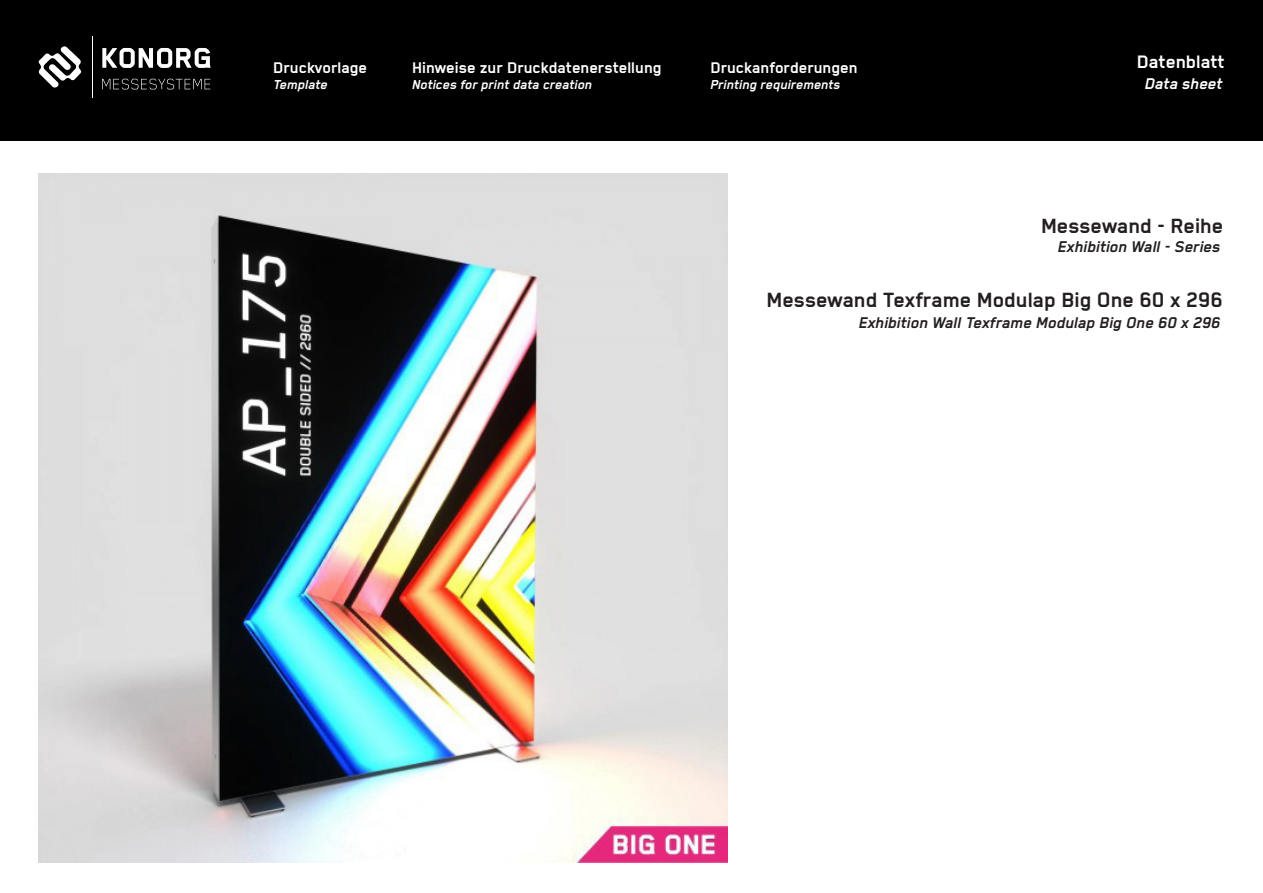
<style>
.page{position:relative;width:1263px;height:893px;background:#fff}
.page>*{position:absolute;margin:0;border:0;box-sizing:border-box;transform-origin:0 0}
.t1{font:700 24px "Blender";color:#231f20}
.t2{font:700 21px "Blender";color:#fff}
.t3{font:italic 700 18px "Blender";color:#231f20}
.t4{font:700 18px "Blender";color:#fff}
.t5{font:italic 700 18px "Blender";color:#fff}
.t6{font:italic 700 15px "Blender";color:#fff}
</style>
<div class="page">
<div style="left:0;top:0;width:1263px;height:140px;background:#000001"></div>
<svg style="left:38px;top:46px;width:44px;height:42px"></svg>
<svg style="left:102px;top:48px;width:109px;height:20px"></svg>
<svg style="left:102px;top:79px;width:108px;height:10px"></svg>
<hr style="left:92px;top:36px;width:1px;height:62px;background:#fff">
<img style="left:39px;top:173px;width:689px;height:689px">
<p class="t4" style="left:273px;top:58px;width:95px">Druckvorlage</p>
<p class="t6" style="left:273px;top:77px;width:56px">Template</p>
<p class="t4" style="left:412px;top:58px;width:251px">Hinweise zur Druckdatenerstellung</p>
<p class="t6" style="left:412px;top:77px;width:182px">Notices for print data creation</p>
<p class="t4" style="left:710px;top:58px;width:149px">Druckanforderungen</p>
<p class="t6" style="left:710px;top:77px;width:132px">Printing requirements</p>
<p class="t2" style="left:1137px;top:50px;width:89px">Datenblatt</p>
<p class="t5" style="left:1145px;top:74px;width:79px">Data sheet</p>
<p class="t1" style="left:1041px;top:214px;width:184px">Messewand - Reihe</p>
<p class="t3" style="left:1058px;top:237px;width:164px">Exhibition Wall - Series</p>
<p class="t1" style="left:767px;top:287px;width:457px">Messewand Texframe Modulap Big One 60 x 296</p>
<p class="t3" style="left:859px;top:313px;width:363px">Exhibition Wall Texframe Modulap Big One 60 x 296</p>
</div>
